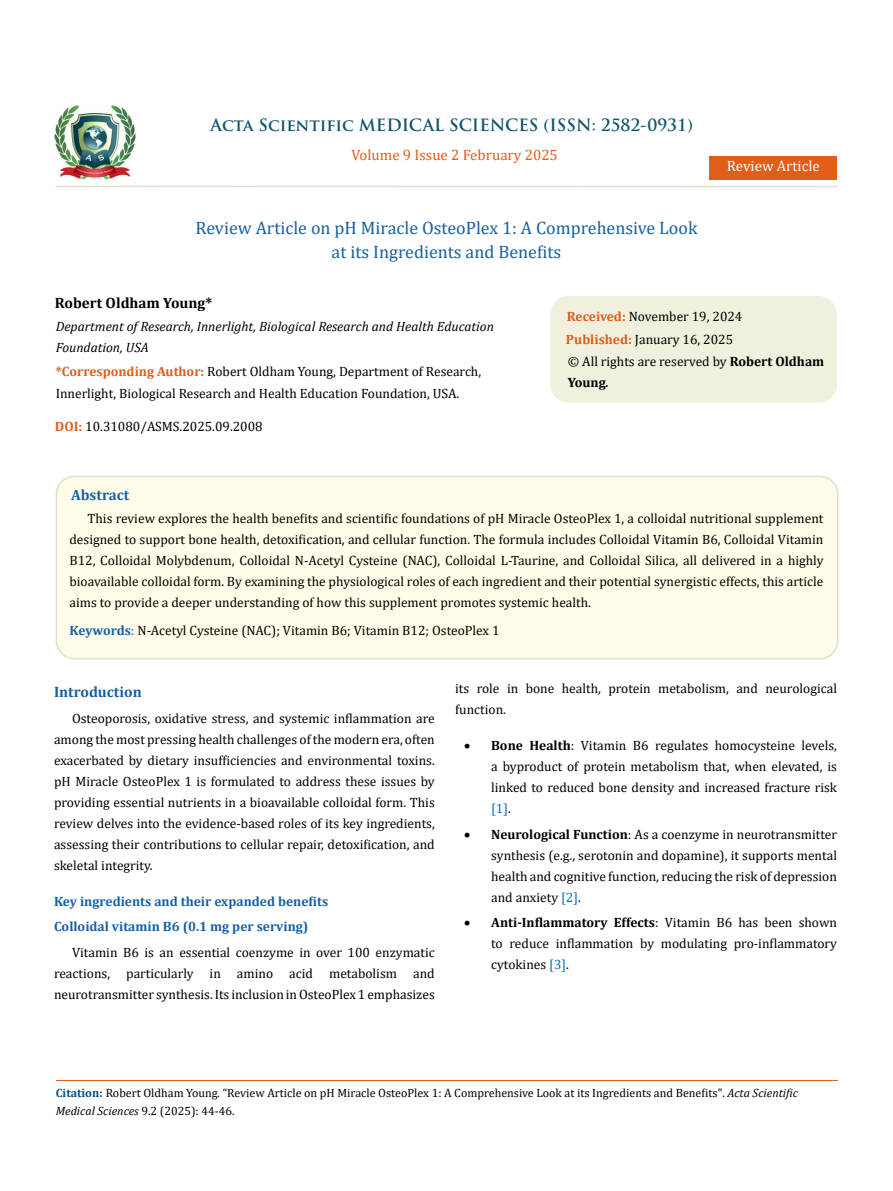
<style>
.page{position:relative;width:893px;height:1191px;background:#fff}
.page>*{position:absolute;margin:0;border:0;box-sizing:border-box;transform-origin:0 0}
.t1{font:18px/24px "Cambria";color:#1560a6;text-align:center}
.t2{font:700 16.5px "Trajan Pro";color:#0e546a}
.t3{font:15px "Cambria";color:#e05d1a}
.t4{font:700 15px "Cambria";color:#1560a6}
.t5{font:700 15px "Cambria";color:#000}
.t6{font:15px "Cambria";color:#fff}
.t7{font:13.5px/21px "Cambria";color:#000;text-align:justify}
.t8{font:italic 13.5px/21px "Cambria";color:#000}
.t9{font:700 13.5px/25.5px "Cambria";color:#1560a6}
.t10{font:12px/18px "Cambria";color:#000}
.s1{font-weight:700;color:#e05d1a}
.s2{font-weight:700}
.s3{font-weight:700;font-style:italic}
.s4{font-weight:700;color:#1560a6}
.s5{color:#1560a6}
.s6{color:#0070c0}
.s7{font-weight:700;color:#035089}
.s8{font-style:italic}
</style>
<div class="page">
<img style="left:55px;top:106px;width:80px;height:73px">
<div style="left:709px;top:157px;width:128px;height:23px;background:#e05d1a"></div>
<div style="left:551px;top:297px;width:285px;height:105px;background:#f1f0de;border-radius:18px"></div>
<div style="left:550px;top:296px;width:287px;height:107px;border:2px solid #f1f0de;border-radius:18px"></div>
<div style="left:56px;top:476px;width:782px;height:183px;background:#fffde9;border-radius:18px"></div>
<div style="left:56px;top:476px;width:782px;height:183px;border:2px solid #e0dfcd;border-radius:18px"></div>
<hr style="left:56px;top:1080px;width:781px;height:1px;background:#e05d1a">
<hr style="left:56px;top:186px;width:781px;height:1px;background:#e0dfcd">
<p class="t2" style="left:210px;top:115px;width:484px">Acta Scientific MEDICAL SCIENCES (ISSN: 2582-0931)</p>
<p class="t3" style="left:351px;top:146px;width:208px">Volume 9 Issue 2 February 2025</p>
<p class="t6" style="left:727px;top:157px;width:94px">Review Article</p>
<h1 class="t1" style="left:195px;top:216px;width:503px">Review Article on pH Miracle OsteoPlex 1: A Comprehensive Look at its Ingredients and Benefits</h1>
<p class="t5" style="left:55px;top:292px;width:159px">Robert Oldham Young*</p>
<p class="t8" style="left:56px;top:315px;width:440px">Department of Research, Innerlight, Biological Research and Health Education<br>Foundation, USA</p>
<p class="t7" style="left:56px;top:361px;width:427px"><span class="s1">*Corresponding Author:</span> Robert Oldham Young, Department of Research,<br>Innerlight, Biological Research and Health Education Foundation, USA.</p>
<p class="t7" style="left:566px;top:305px;width:178px;line-height:23px"><span class="s1">Received:</span> November 19, 2024<br><span class="s1">Published:</span> January 16, 2025</p>
<p class="t7" style="left:568px;top:351px;width:258px">© All rights are reserved by <span class="s2">Robert Oldham<br>Young</span><span class="s3">.</span></p>
<p class="t7" style="left:55px;top:416px;width:209px"><span class="s1">DOI:</span> 10.31080/ASMS.2025.09.2008</p>
<p class="t4" style="left:71px;top:484px;width:60px">Abstract</p>
<p class="t7" style="left:69px;top:507px;width:755px;text-indent:18px">This review explores the health benefits and scientific foundations of pH Miracle OsteoPlex 1, a colloidal nutritional supplement designed to support bone health, detoxification, and cellular function. The formula includes Colloidal Vitamin B6, Colloidal Vitamin B12, Colloidal Molybdenum, Colloidal N-Acetyl Cysteine (NAC), Colloidal L-Taurine, and Colloidal Silica, all delivered in a highly bioavailable colloidal form. By examining the physiological roles of each ingredient and their potential synergistic effects, this article aims to provide a deeper understanding of how this supplement promotes systemic health.</p>
<p class="t7" style="left:69px;top:620px;width:432px"><span class="s4">Keywords</span><span class="s5">:</span> N-Acetyl Cysteine (NAC); Vitamin B6; Vitamin B12; OsteoPlex 1</p>
<p class="t4" style="left:54px;top:681px;width:89px">Introduction</p>
<p class="t7" style="left:54px;top:708px;width:382px;text-indent:18px">Osteoporosis, oxidative stress, and systemic inflammation are among the most pressing health challenges of the modern era, often exacerbated by dietary insufficiencies and environmental toxins. pH Miracle OsteoPlex 1 is formulated to address these issues by providing essential nutrients in a bioavailable colloidal form. This review delves into the evidence-based roles of its key ingredients, assessing their contributions to cellular repair, detoxification, and skeletal integrity.</p>
<p class="t9" style="left:54px;top:888px;width:276px">Key ingredients and their expanded benefits<br>Colloidal vitamin B6 (0.1 mg per serving)</p>
<p class="t7" style="left:54px;top:942px;width:382px;text-indent:18px">Vitamin B6 is an essential coenzyme in over 100 enzymatic reactions, particularly in amino acid metabolism and neurotransmitter synthesis. Its inclusion in OsteoPlex 1 emphasizes</p>
<p class="t7" style="left:455px;top:678px;width:383px">its role in bone health, protein metabolism, and neurological function.</p>
<p class="t7" style="left:491px;top:735px;width:347px;text-indent:-27px">• <span class="s2">Bone Health</span>: Vitamin B6 regulates homocysteine levels, a byproduct of protein metabolism that, when elevated, is linked to reduced bone density and increased fracture risk <span class="s6">[1]</span>.</p>
<p class="t7" style="left:491px;top:824px;width:347px;text-indent:-27px">• <span class="s2">Neurological Function</span>: As a coenzyme in neurotransmitter synthesis (e.g., serotonin and dopamine), it supports mental health and cognitive function, reducing the risk of depression and anxiety <span class="s6">[2]</span>.</p>
<p class="t7" style="left:491px;top:912px;width:347px;text-indent:-27px">• <span class="s2">Anti-Inflammatory Effects</span>: Vitamin B6 has been shown to reduce inflammation by modulating pro-inflammatory cytokines <span class="s6">[3]</span>.</p>
<p class="t10" style="left:56px;top:1084px;width:744px"><span class="s7">Citation:</span> Robert Oldham Young<span class="s8">.</span> “Review Article on pH Miracle OsteoPlex 1: A Comprehensive Look at its Ingredients and Benefits". <span class="s8">Acta Scientific<br>Medical Sciences</span> 9.2 (2025): 44-46.</p>
</div>
